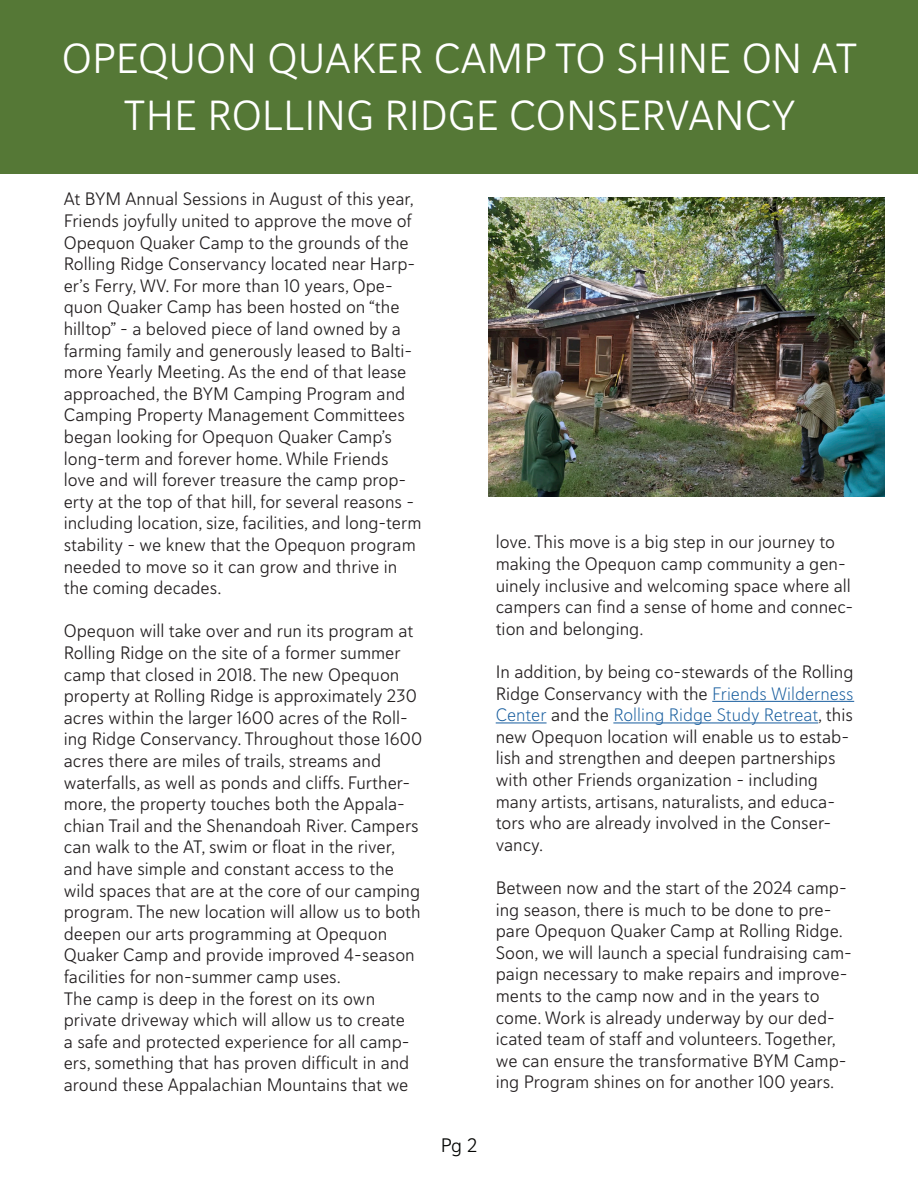
<style>
.page{position:relative;width:918px;height:1188px;background:#fff}
.page>*{position:absolute;margin:0;border:0;box-sizing:border-box;transform-origin:0 0}
.t1{font:42px/57px "Haboro Soft Nor Boo";color:#fff;text-align:center}
.t2{font:19.5px "Haboro Soft Nor Boo";color:#040503}
.t3{font:18px/21.6px "Haboro Soft Nor Boo";color:#231f20}
.s1{font-family:"Haboro Soft Nor Lig";color:#175d9e}
</style>
<div class="page">
<div style="left:0;top:0;width:918px;height:173px;background:#557836"></div>
<hr style="left:712px;top:701px;width:142px;height:1px;background:#175d9e">
<hr style="left:496px;top:723px;width:51px;height:1px;background:#175d9e">
<hr style="left:613px;top:723px;width:205px;height:1px;background:#175d9e">
<img style="left:488px;top:197px;width:397px;height:300px">
<p class="t1" style="left:62px;top:29px;width:797px">OPEQUON QUAKER CAMP TO SHINE ON AT<br>THE ROLLING RIDGE CONSERVANCY</p>
<p class="t3" style="left:64px;top:188px;width:359px">At BYM Annual Sessions in August of this year, Friends joyfully united to approve the move of Opequon Quaker Camp to the grounds of the Rolling Ridge Conservancy located near Harp&shy;er’s Ferry, WV. For more than 10 years, Ope&shy;quon Quaker Camp has been hosted on “the hilltop” - a beloved piece of land owned by a farming family and generously leased to Balti&shy;more Yearly Meeting. As the end of that lease approached, the BYM Camping Program and Camping Property Management Committees began looking for Opequon Quaker Camp’s long-term and forever home. While Friends love and will forever treasure the camp prop&shy;erty at the top of that hill, for several reasons - including location, size, facilities, and long-term stability - we knew that the Opequon program needed to move so it can grow and thrive in the coming decades.</p>
<p class="t3" style="left:64px;top:620px;width:360px">Opequon will take over and run its program at Rolling Ridge on the site of a former summer camp that closed in 2018. The new Opequon property at Rolling Ridge is approximately 230 acres within the larger 1600 acres of the Roll&shy;ing Ridge Conservancy. Throughout those 1600 acres there are miles of trails, streams and waterfalls, as well as ponds and cliffs. Further&shy;more, the property touches both the Appala&shy;chian Trail and the Shenandoah River. Campers can walk to the AT, swim or float in the river, and have simple and constant access to the wild spaces that are at the core of our camping program. The new location will allow us to both deepen our arts programming at Opequon Quaker Camp and provide improved 4-season facilities for non-summer camp uses.</p>
<p class="t3" style="left:64px;top:987px;width:347px">The camp is deep in the forest on its own private driveway which will allow us to create a safe and protected experience for all camp&shy;ers, something that has proven difficult in and around these Appalachian Mountains that we</p>
<p class="t2" style="left:441px;top:1133px;width:38px">Pg 2</p>
<p class="t3" style="left:496px;top:531px;width:359px">love. This move is a big step in our journey to making the Opequon camp community a gen&shy;uinely inclusive and welcoming space where all campers can find a sense of home and connec&shy;tion and belonging.</p>
<p class="t3" style="left:496px;top:661px;width:359px">In addition, by being co-stewards of the Rolling Ridge Conservancy with the <span class="s1">Friends Wilderness Center</span> and the <span class="s1">Rolling Ridge Study Retreat</span>, this new Opequon location will enable us to estab&shy;lish and strengthen and deepen partnerships with other Friends organization - including many artists, artisans, naturalists, and educa&shy;tors who are already involved in the Conser&shy;vancy.</p>
<p class="t3" style="left:496px;top:877px;width:358px">Between now and the start of the 2024 camp&shy;ing season, there is much to be done to pre&shy;pare Opequon Quaker Camp at Rolling Ridge.<br>Soon, we will launch a special fundraising cam&shy;paign necessary to make repairs and improve&shy;ments to the camp now and in the years to come. Work is already underway by our ded&shy;icated team of staff and volunteers. Together, we can ensure the transformative BYM Camp&shy;ing Program shines on for another 100 years.</p>
</div>
